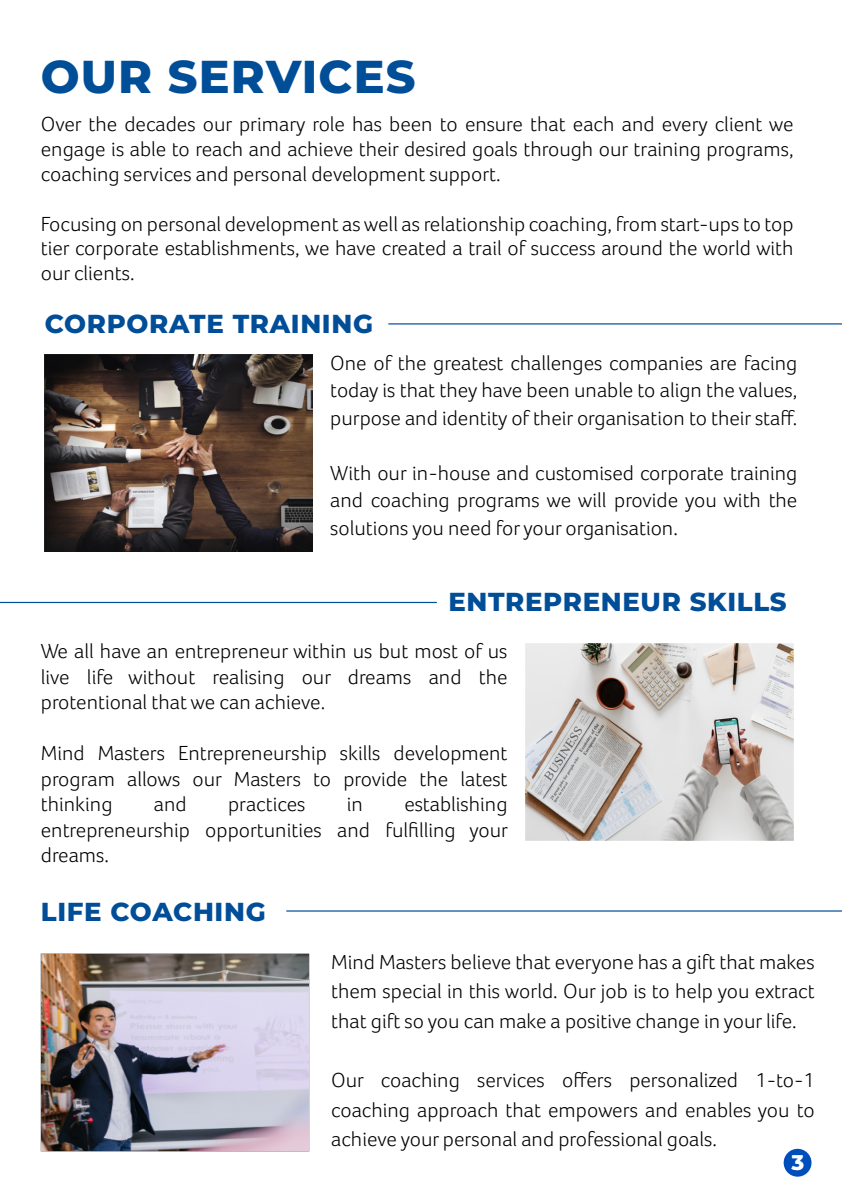
<style>
.page{position:relative;width:842px;height:1193px;background:#fff}
.page>*{position:absolute;margin:0;border:0;box-sizing:border-box;transform-origin:0 0}
.t1{font:800 46px "Montserrat";letter-spacing:.025em;color:#004d98}
.t2{font:800 26px "Montserrat";letter-spacing:.025em;color:#004d98}
.t3{font:800 21.2px "Montserrat";color:#fff}
.t4{font:300 21px/25.6px "Foco";color:#000;text-align:justify}
</style>
<div class="page">
<img style="left:45px;top:354px;width:267px;height:198px">
<img style="left:40px;top:953px;width:269px;height:198px">
<hr style="left:287px;top:910px;width:555px;height:1px;background:#004d98">
<img style="left:526px;top:643px;width:268px;height:197px">
<hr style="left:389px;top:323px;width:453px;height:1px;background:#004d98">
<hr style="left:1px;top:602px;width:435px;height:1px;background:#004d98">
<div style="left:784px;top:1148px;width:27px;height:28px;background:#004dbc;border-radius:50%"></div>
<h1 class="t1" style="left:41px;top:48px;width:376px">OUR SERVICES</h1>
<p class="t4" style="left:41px;top:114px;width:754px;line-height:24.8px">Over the decades our primary role has been to ensure that each and every client we engage is able to reach and achieve their desired goals through our training programs, coaching services and personal development support.</p>
<p class="t4" style="left:41px;top:213px;width:754px;line-height:24.8px">Focusing on personal development as well as relationship coaching, from start-ups to top tier corporate establishments, we have created a trail of success around the world with our clients.</p>
<p class="t2" style="left:45px;top:308px;width:330px">CORPORATE TRAINING</p>
<p class="t4" style="left:330px;top:350px;width:469px;line-height:27.6px">One of the greatest challenges companies are facing today is that they have been unable to align the values, purpose and identity of their organisation to their staff.</p>
<p class="t4" style="left:330px;top:460px;width:469px;line-height:27.6px">With our in-house and customised corporate training and coaching programs we will provide you with the solutions you need for your organisation.</p>
<p class="t2" style="left:448px;top:585px;width:340px">ENTREPRENEUR SKILLS</p>
<p class="t4" style="left:41px;top:640px;width:468px">We all have an entrepreneur within us but most of us live life without realising our dreams and the protentional that we can achieve.</p>
<p class="t4" style="left:41px;top:742px;width:468px">Mind Masters Entrepreneurship skills development program allows our Masters to provide the latest thinking</p>
<p class="t4" style="left:41px;top:793px;width:469px;text-indent:363px">establishing entrepreneurship opportunities and fulfilling your dreams.</p>
<p class="t4" style="left:154px;top:793px;width:34px">and</p>
<p class="t4" style="left:228px;top:793px;width:79px">practices</p>
<p class="t4" style="left:347px;top:793px;width:18px">in</p>
<p class="t2" style="left:41px;top:896px;width:226px">LIFE COACHING</p>
<p class="t4" style="left:331px;top:948px;width:485px;line-height:29.6px">Mind Masters believe that everyone has a gift that makes them special in this world. Our job is to help you extract that gift so you can make a positive change in your life.</p>
<p class="t4" style="left:331px;top:1066px;width:485px;line-height:29.6px">Our coaching services offers personalized 1-to-1 coaching approach that empowers and enables you to achieve your personal and professional goals.</p>
<p class="t3" style="left:791px;top:1149px;width:14px">3</p>
</div>
